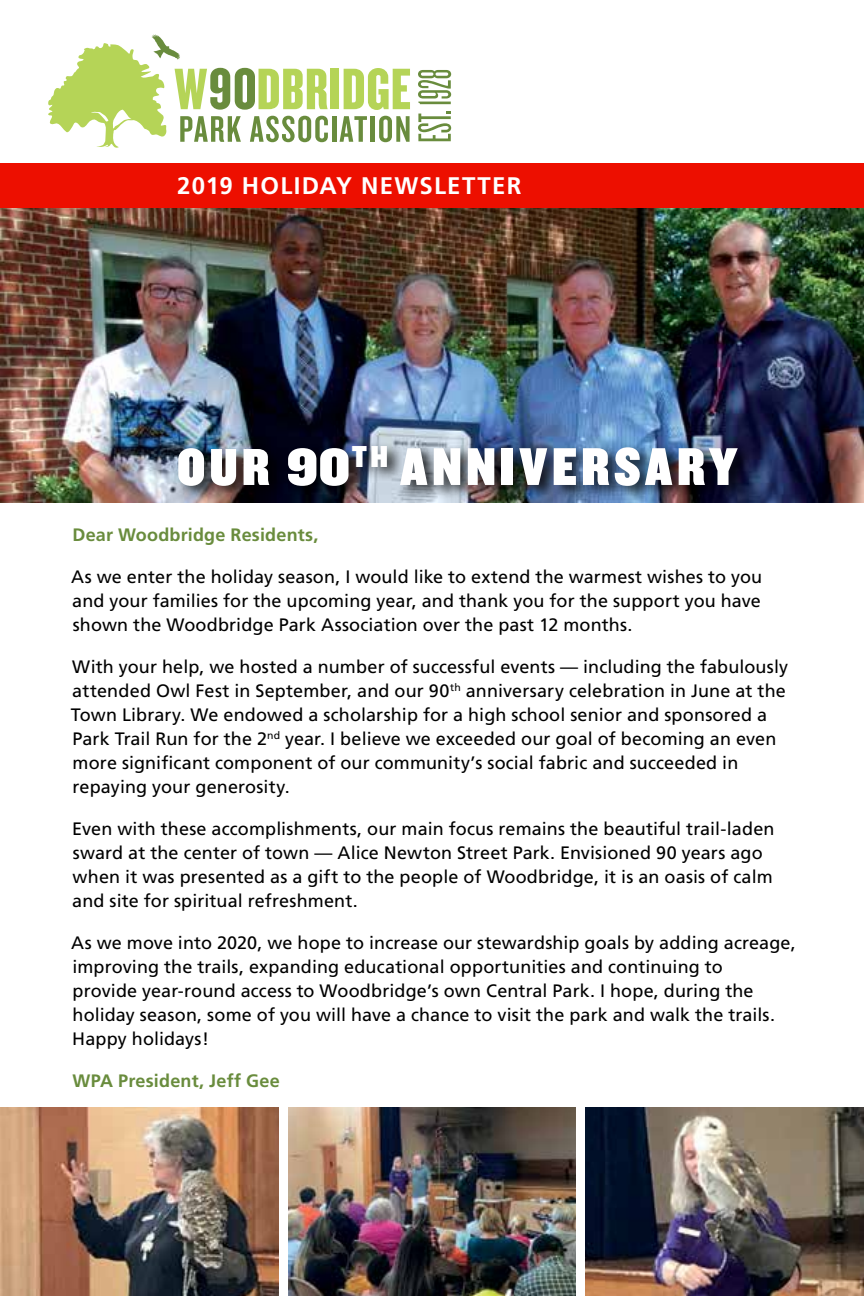
<style>
.page{position:relative;width:864px;height:1296px;background:#fff}
.page>*{position:absolute;margin:0;border:0;box-sizing:border-box;transform-origin:0 0}
.t1{font:55.2px "Knockout HTF90 Ultmt Welterwt";letter-spacing:.09em;color:#fff}
.t2{font:700 24px "Frutiger";letter-spacing:.05em;color:#fff}
.t3{font:18px/24px "Frutiger";letter-spacing:.005em;color:#000}
.t4{font:700 18px "Frutiger";letter-spacing:.01em;color:#698c3d}
.s1{font-size:54px}
</style>
<div class="page">
<img style="left:0;top:207px;width:864px;height:296px">
<div style="left:0;top:163px;width:864px;height:44px;background:#ed0f00"></div>
<svg style="left:418px;top:112px;width:33px;height:29px"></svg>
<svg style="left:418px;top:70px;width:33px;height:34px"></svg>
<hr style="left:332px;top:116px;width:4px;height:26px;background:#698c3d">
<svg style="left:340px;top:116px;width:27px;height:26px"></svg>
<div style="left:370px;top:116px;width:5px;height:26px;background:#698c3d"></div>
<svg style="left:379px;top:116px;width:31px;height:26px"></svg>
<div style="left:331px;top:69px;width:8px;height:40px;background:#b5d457"></div>
<svg style="left:344px;top:68px;width:66px;height:42px"></svg>
<svg style="left:48px;top:34px;width:280px;height:114px"></svg>
<div style="left:176px;top:440px;width:578px;height:61px;background:#000;opacity:.75"></div>
<img style="left:0;top:1107px;width:279px;height:189px">
<img style="left:288px;top:1107px;width:288px;height:189px">
<img style="left:585px;top:1107px;width:279px;height:189px">
<h2 class="t2" style="left:177px;top:171px;width:346px">2019 HOLIDAY NEWSLETTER</h2>
<h1 class="t1" style="left:177px;top:437px;width:561px"><span class="s1">OUR 90</span><sup>TH</sup> ANNIVERSARY</h1>
<p class="t4" style="left:73px;top:524px;width:247px">Dear Woodbridge Residents,</p>
<p class="t3" style="left:71px;top:565px;width:693px;text-align:justify">As we enter the holiday season, I would like to extend the warmest wishes to you and your families for the upcoming year, and thank you for the support you have shown the Woodbridge Park Association over the past 12 months.</p>
<p class="t3" style="left:71px;top:655px;width:719px">With your help, we hosted a number of successful events — including the fabulously attended Owl Fest in September, and our 90<sup>th</sup> anniversary celebration in June at the Town Library. We endowed a scholarship for a high school senior and sponsored a Park Trail Run for the 2<sup>nd</sup> year. I believe we exceeded our goal of becoming an even more significant component of our community’s social fabric and succeeded in repaying your generosity.</p>
<p class="t3" style="left:72px;top:817px;width:704px">Even with these accomplishments, our main focus remains the beautiful trail-laden sward at the center of town — Alice Newton Street Park. Envisioned 90 years ago when it was presented as a gift to the people of Woodbridge, it is an oasis of calm and site for spiritual refreshment.</p>
<p class="t3" style="left:71px;top:931px;width:726px">As we move into 2020, we hope to increase our stewardship goals by adding acreage, improving the trails, expanding educational opportunities and continuing to<br>provide year-round access to Woodbridge’s own Central Park. I hope, during the holiday season, some of you will have a chance to visit the park and walk the trails.<br>Happy holidays!</p>
<p class="t4" style="left:72px;top:1070px;width:209px">WPA President, Jeff Gee</p>
</div>
